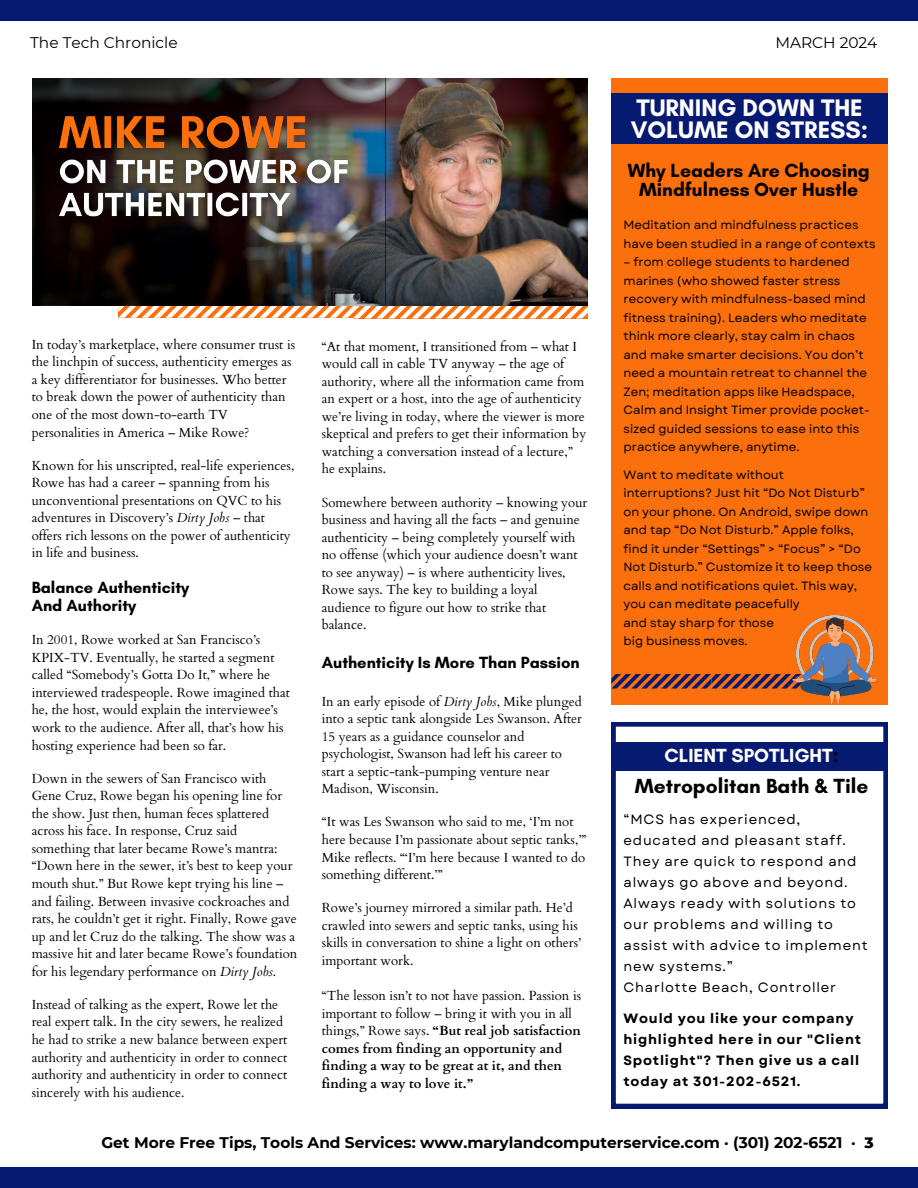
<style>
.page{position:relative;width:918px;height:1188px;background:#fff}
.page>*{position:absolute;margin:0;border:0;box-sizing:border-box;transform-origin:0 0}
.t1{font:700 24.3px/22.5px "Glacial Indifference";color:#fff}
.t2{font:700 20.85px "Glacial Indifference";color:#000}
.t3{font:700 19.35px/19.2px "Glacial Indifference";color:#000;text-align:center}
.t4{font:700 19.35px "Glacial Indifference";color:#fff}
.t5{font:700 16.5px/18.5px "Glacial Indifference";color:#000}
.t6{font:700 15.45px "Montserrat";color:#000}
.t7{font:15.45px "Montserrat";color:#000}
.t8{font:13.5px/21px "Garet";letter-spacing:.06em;color:#000}
.t9{font:700 13.5px/21px "Garet";letter-spacing:.06em;color:#000}
.t10{font:13.2px/17.5px "Cardo";color:#000}
.t11{font:700 13.2px/17.5px "Cardo";color:#000}
.t12{font:12px/18.5px "Garet";color:#000}
.s1{font-style:italic}
.s2{font-weight:400}
.s3{color:#000}
.s4{font-weight:800}
</style>
<div class="page">
<div style="left:0;top:1px;width:918px;height:20px;background:#071a72"></div>
<div style="left:0;top:1168px;width:918px;height:20px;background:#071a72"></div>
<div style="left:611px;top:78px;width:277px;height:627px;background:#fb6f0c"></div>
<div style="left:611px;top:94px;width:277px;height:50px;background:#071a72"></div>
<svg style="left:611px;top:722px;width:277px;height:386px"></svg>
<div style="left:611px;top:742px;width:277px;height:28px;background:#071a72"></div>
<svg style="left:611px;top:674px;width:181px;height:15px"></svg>
<svg style="left:119px;top:300px;width:469px;height:18px"></svg>
<img style="left:33px;top:78px;width:554px;height:228px">
<svg style="left:33px;top:78px;width:352px;height:227px;background:#242123"></svg>
<img style="left:47px;top:104px;width:312px;height:127px">
<img style="left:792px;top:615px;width:86px;height:89px">
<h4 class="t7" style="left:30px;top:33px;width:149px">The Tech Chronicle</h4>
<h6 class="t7" style="left:775px;top:33px;width:104px">MARCH 2024</h6>
<p class="t1" style="left:631px;top:96px;width:239px">TURNING DOWN THE<br>VOLUME ON STRESS:</p>
<h2 class="t10" style="left:32px;top:336px;width:265px">In today’s marketplace, where consumer trust is the linchpin of success, authenticity emerges as a key differentiator for businesses. Who better to break down the power of authenticity than one of the most down-to-earth TV personalities in America – Mike Rowe?</h2>
<h3 class="t10" style="left:32px;top:457px;width:264px">Known for his unscripted, real-life experiences, Rowe has had a career – spanning from his unconventional presentations on QVC to his adventures in Discovery’s <span class="s1">Dirty Jobs</span> – that offers rich lessons on the power of authenticity in life and business.</h3>
<p class="t5" style="left:32px;top:578px;width:159px">Balance Authenticity<br>And Authority</p>
<p class="t10" style="left:32px;top:631px;width:260px">In 2001, Rowe worked at San Francisco’s KPIX-TV. Eventually, he started a segment called “Somebody’s Gotta Do It,” where he interviewed tradespeople. Rowe imagined that he, the host, would explain the interviewee’s work to the audience. After all, that’s how his hosting experience had been so far.</p>
<p class="t10" style="left:32px;top:770px;width:267px">Down in the sewers of San Francisco with Gene Cruz, Rowe began his opening line for the show. Just then, human feces splattered across his face. In response, Cruz said something that later became Rowe’s mantra: “Down here in the sewer, it’s best to keep your mouth shut.” But Rowe kept trying his line – and failing. Between invasive cockroaches and rats, he couldn’t get it right. Finally, Rowe gave up and let Cruz do the talking. The show was a massive hit and later became Rowe’s foundation for his legendary performance on <span class="s1">Dirty Jobs</span>.</p>
<p class="t10" style="left:32px;top:996px;width:257px">Instead of talking as the expert, Rowe let the real expert talk. In the city sewers, he realized he had to strike a new balance between expert authority and authenticity in order to connect authority and authenticity in order to connect sincerely with his audience.</p>
<p class="t10" style="left:322px;top:338px;width:266px">“At that moment, I transitioned from – what I would call in cable TV anyway – the age of authority, where all the information came from an expert or a host, into the age of authenticity we’re living in today, where the viewer is more skeptical and prefers to get their information by watching a conversation instead of a lecture,” he explains.</p>
<p class="t10" style="left:322px;top:494px;width:267px">Somewhere between authority – knowing your business and having all the facts – and genuine authenticity – being completely yourself with no offense (which your audience doesn’t want to see anyway) – is where authenticity lives, Rowe says. The key to building a loyal audience to figure out how to strike that balance.</p>
<h5 class="t5" style="left:322px;top:653px;width:259px">Authenticity Is More Than Passion</h5>
<p class="t10" style="left:322px;top:693px;width:262px">In an early episode of <span class="s1">Dirty Jobs</span>, Mike plunged into a septic tank alongside Les Swanson. After 15 years as a guidance counselor and psychologist, Swanson had left his career to start a septic-tank-pumping venture near Madison, Wisconsin.</p>
<p class="t10" style="left:322px;top:814px;width:266px">“It was Les Swanson who said to me, ‘I’m not here because I’m passionate about septic tanks,’” Mike reflects. “‘I’m here because I wanted to do something different.’”</p>
<p class="t10" style="left:322px;top:899px;width:261px">Rowe’s journey mirrored a similar path. He’d crawled into sewers and septic tanks, using his skills in conversation to shine a light on others’ important work.</p>
<p class="t11" style="left:322px;top:987px;width:261px"><span class="s2">“The lesson isn’t to not have passion. Passion is important to follow – bring it with you in all things,” Rowe says.</span> “But real job satisfaction comes from finding an opportunity and finding a way to be great at it, and then finding a way to love it.”</p>
<p class="t3" style="left:628px;top:160px;width:244px">Why Leaders Are Choosing<br>Mindfulness Over Hustle</p>
<p class="t12" style="left:624px;top:216px;width:254px">Meditation and mindfulness practices have been studied in a range of contexts</p>
<p class="t12" style="left:624px;top:253px;width:248px">– from college students to hardened marines (who showed faster stress recovery with mindfulness-based mind fitness training). Leaders who meditate think more clearly, stay calm in chaos and make smarter decisions. You don’t need a mountain retreat to channel the Zen; meditation apps like Headspace, Calm and Insight Timer provide pocket&shy;sized guided sessions to ease into this practice anywhere, anytime.</p>
<p class="t12" style="left:624px;top:465px;width:250px">Want to meditate without interruptions? Just hit “Do Not Disturb” on your phone. On Android, swipe down and tap “Do Not Disturb.” Apple folks, find it under “Settings” &gt; “Focus” &gt; “Do Not Disturb.” Customize it to keep those calls and notifications quiet. This way, you can meditate peacefully</p>
<p class="t12" style="left:624px;top:613px;width:152px">and stay sharp for those</p>
<p class="t12" style="left:624px;top:632px;width:126px">big business moves.</p>
<p class="t4" style="left:665px;top:743px;width:176px">CLIENT SPOTLIGHT<span class="s3">:</span></p>
<p class="t2" style="left:635px;top:773px;width:235px">Metropolitan Bath &amp; Tile</p>
<p class="t8" style="left:624px;top:809px;width:246px">“MCS has experienced, educated and pleasant staff.<br>They are quick to respond and always go above and beyond.<br>Always ready with solutions to our problems and willing to assist with advice to implement new systems.”</p>
<h5 class="t8" style="left:624px;top:977px;width:214px">Charlotte Beach, Controller</h5>
<p class="t9" style="left:624px;top:1008px;width:239px">Would you like your company highlighted here in our "Client<br>Spotlight"? Then give us a call today at 301-202-6521.</p>
<p class="t6" style="left:101px;top:1133px;width:774px">Get More Free Tips, Tools And Services: www.marylandcomputerservice.com · (301) 202-6521 · <span class="s4">3</span></p>
</div>
